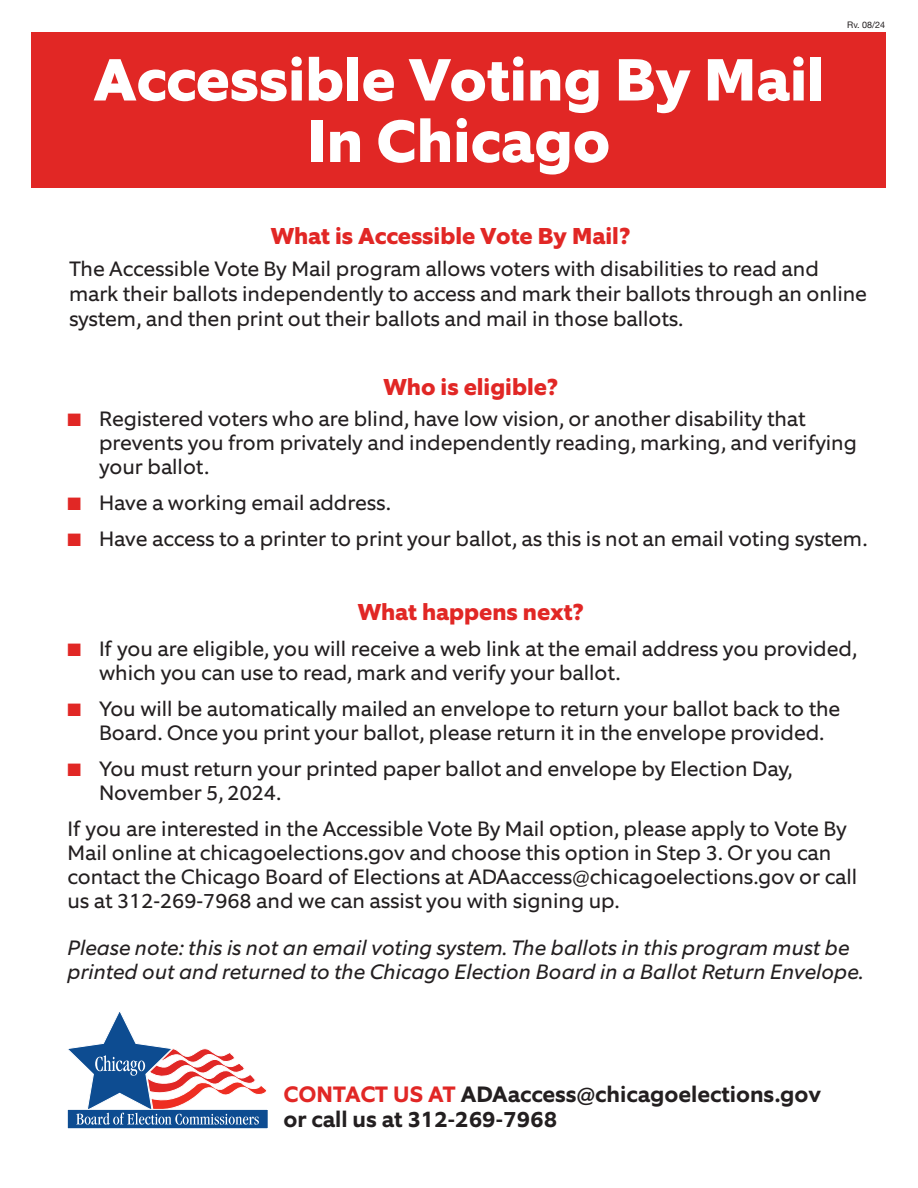
<style>
.page{position:relative;width:918px;height:1188px;background:#fff}
.page>*{position:absolute;margin:0;border:0;box-sizing:border-box;transform-origin:0 0}
.t1{font:800 60px "Equip";color:#fff}
.t2{font:800 23.25px "Equip";color:#e12725}
.t3{font:700 22.5px "Equip";color:#231f20}
.t4{font:21px/24px "Equip";color:#231f20}
.t5{font:italic 21px/24px "Equip";color:#231f20}
.t6{font:9px "Helvetica Neue";color:#231f20}
.s1{color:#e12725}
</style>
<div class="page">
<div style="left:31px;top:32px;width:855px;height:156px;background:#e12725"></div>
<div style="left:67px;top:1109px;width:201px;height:20px;background:#0d4c91"></div>
<div style="left:67px;top:1109px;width:201px;height:20px;border:1px solid #fff"></div>
<svg style="left:67px;top:1011px;width:201px;height:114px"></svg>
<p class="t1" style="left:93px;top:42px;width:733px">Accessible Voting By Mail</p>
<p class="t1" style="left:308px;top:103px;width:304px">In Chicago</p>
<p class="t6" style="left:847px;top:18px;width:40px">Rv. 08/24</p>
<p class="t2" style="left:270px;top:221px;width:361px">What is Accessible Vote By Mail?</p>
<p class="t4" style="left:69px;top:257px;width:799px;line-height:24.8px">The Accessible Vote By Mail program allows voters with disabilities to read and mark their ballots independently to access and mark their ballots through an online system, and then print out their ballots and mail in those ballots.</p>
<p class="t2" style="left:383px;top:372px;width:176px">Who is eligible?</p>
<p class="t4" style="left:99px;top:407px;width:759px;text-indent:-32px"><span class="s1">■</span> Registered voters who are blind, have low vision, or another disability that prevents you from privately and independently reading, marking, and verifying your ballot.</p>
<p class="t4" style="left:68px;top:491px;width:324px"><span class="s1">■</span> Have a working email address.</p>
<p class="t4" style="left:68px;top:527px;width:801px"><span class="s1">■</span> Have access to a printer to print your ballot, as this is not an email voting system.</p>
<p class="t2" style="left:357px;top:597px;width:228px">What happens next?</p>
<p class="t4" style="left:99px;top:637px;width:759px;text-indent:-32px"><span class="s1">■</span> If you are eligible, you will receive a web link at the email address you provided, which you can use to read, mark and verify your ballot.</p>
<p class="t4" style="left:99px;top:697px;width:743px;text-indent:-32px"><span class="s1">■</span> You will be automatically mailed an envelope to return your ballot back to the<br>Board. Once you print your ballot, please return it in the envelope provided.</p>
<p class="t4" style="left:99px;top:757px;width:695px;text-indent:-32px"><span class="s1">■</span> You must return your printed paper ballot and envelope by Election Day,<br>November 5, 2024.</p>
<p class="t4" style="left:68px;top:817px;width:791px">If you are interested in the Accessible Vote By Mail option, please apply to Vote By Mail online at chicagoelections.gov and choose this option in Step 3. Or you can contact the Chicago Board of Elections at ADAaccess@chicagoelections.gov or call us at 312-269-7968 and we can assist you with signing up.</p>
<p class="t5" style="left:68px;top:935px;width:798px">Please note: this is not an email voting system. The ballots in this program must be printed out and returned to the Chicago Election Board in a Ballot Return Envelope.</p>
<p class="t3" style="left:284px;top:1079px;width:539px"><span class="s1">CONTACT US AT</span> ADAaccess@chicagoelections.gov</p>
<p class="t3" style="left:284px;top:1105px;width:275px">or call us at 312-269-7968</p>
</div>
